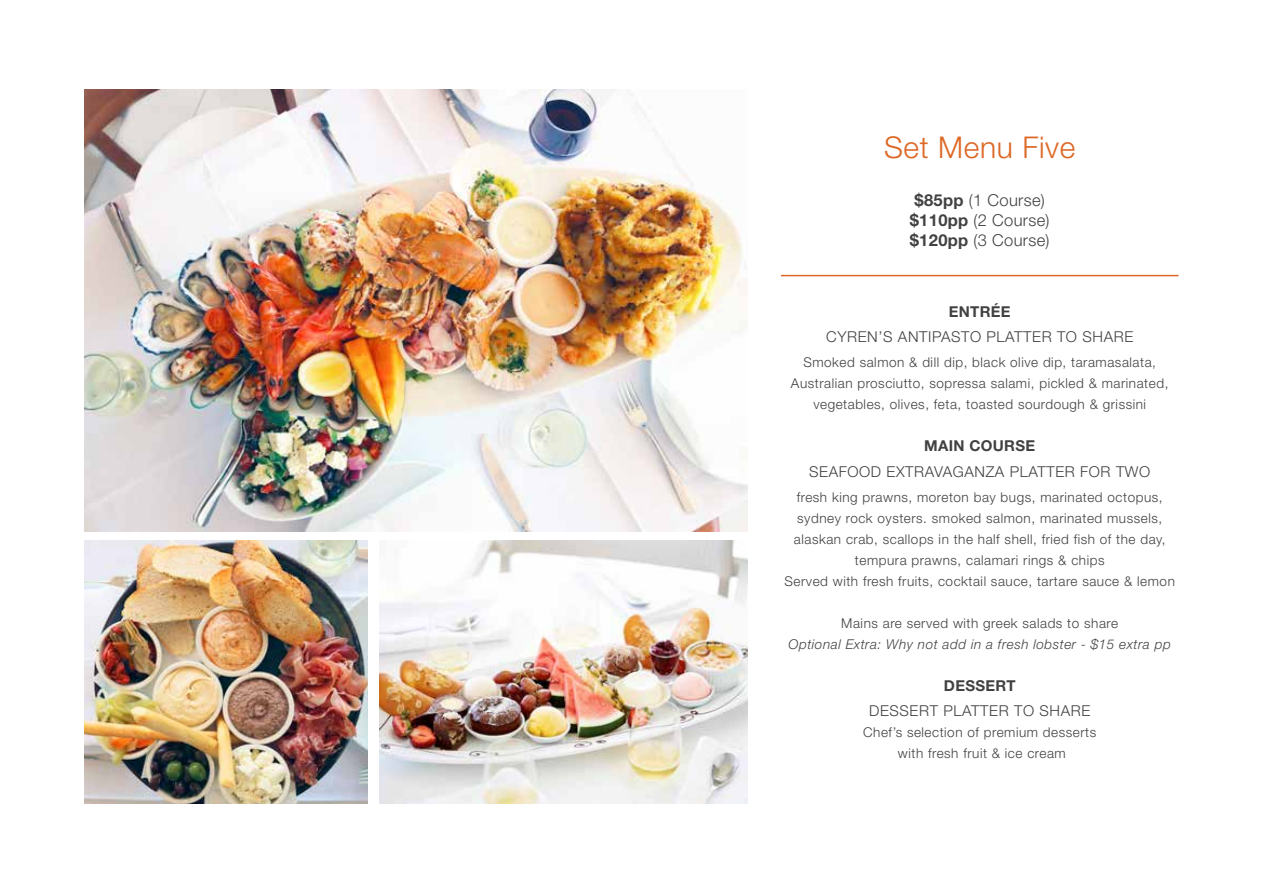
<style>
.page{position:relative;width:1263px;height:893px;background:#fff}
.page>*{position:absolute;margin:0;border:0;box-sizing:border-box;transform-origin:0 0}
.t1{font:300 30px "Helvetica Neue";letter-spacing:.02em;color:#dd6826}
.t2{font:300 16.5px/19.8px "Helvetica Neue";letter-spacing:.02em;color:#414141}
.t3{font:300 15px "Helvetica Neue";letter-spacing:.04em;color:#414141}
.t4{font:700 15px "Helvetica Neue";letter-spacing:.02em;color:#414141}
.t5{font:300 13.5px/21px "Helvetica Neue";letter-spacing:.04em;color:#414141;text-align:center}
.t6{font:italic 300 13.5px "Helvetica Neue";letter-spacing:.04em;color:#414141}
.s1{font-weight:700}
</style>
<div class="page">
<img style="left:84px;top:541px;width:284px;height:262px">
<img style="left:84px;top:90px;width:663px;height:441px">
<img style="left:379px;top:541px;width:368px;height:262px">
<hr style="left:781px;top:275px;width:397px;height:1px;background:#dd6826">
<h1 class="t1" style="left:884px;top:129px;width:193px">Set Menu Five</h1>
<p class="t2" style="left:910px;top:190px;width:141px"><span class="s1">$85pp</span> (1 Course) <span class="s1">$110pp</span> (2 Course) <span class="s1">$120pp</span> (3 Course)</p>
<p class="t4" style="left:949px;top:302px;width:63px">ENTRÉE</p>
<p class="t3" style="left:826px;top:328px;width:308px">CYREN’S ANTIPASTO PLATTER TO SHARE</p>
<p class="t5" style="left:791px;top:352px;width:379px">Smoked salmon &amp; dill dip, black olive dip, taramasalata,<br>Australian prosciutto, sopressa salami, pickled &amp; marinated, vegetables, olives, feta, toasted sourdough &amp; grissini</p>
<p class="t4" style="left:924px;top:437px;width:112px">MAIN COURSE</p>
<p class="t3" style="left:809px;top:462px;width:330px">SEAFOOD EXTRAVAGANZA PLATTER FOR Two</p>
<p class="t5" style="left:784px;top:486px;width:392px">fresh king prawns, moreton bay bugs, marinated octopus, sydney rock oysters. smoked salmon, marinated mussels, alaskan crab, scallops in the half shell, fried fish of the day, tempura prawns, calamari rings &amp; chips<br>Served with fresh fruits, cocktail sauce, tartare sauce &amp; lemon</p>
<p class="t5" style="left:841px;top:612px;width:278px">Mains are served with greek salads to share</p>
<p class="t6" style="left:788px;top:636px;width:384px">Optional Extra: Why not add in a fresh lobster - $15 extra pp</p>
<p class="t4" style="left:944px;top:676px;width:73px">DESSERT</p>
<p class="t3" style="left:869px;top:702px;width:223px">DESSERT PLATTER TO SHARE</p>
<p class="t5" style="left:863px;top:722px;width:234px">Chef’s selection of premium desserts with fresh fruit &amp; ice cream</p>
</div>
